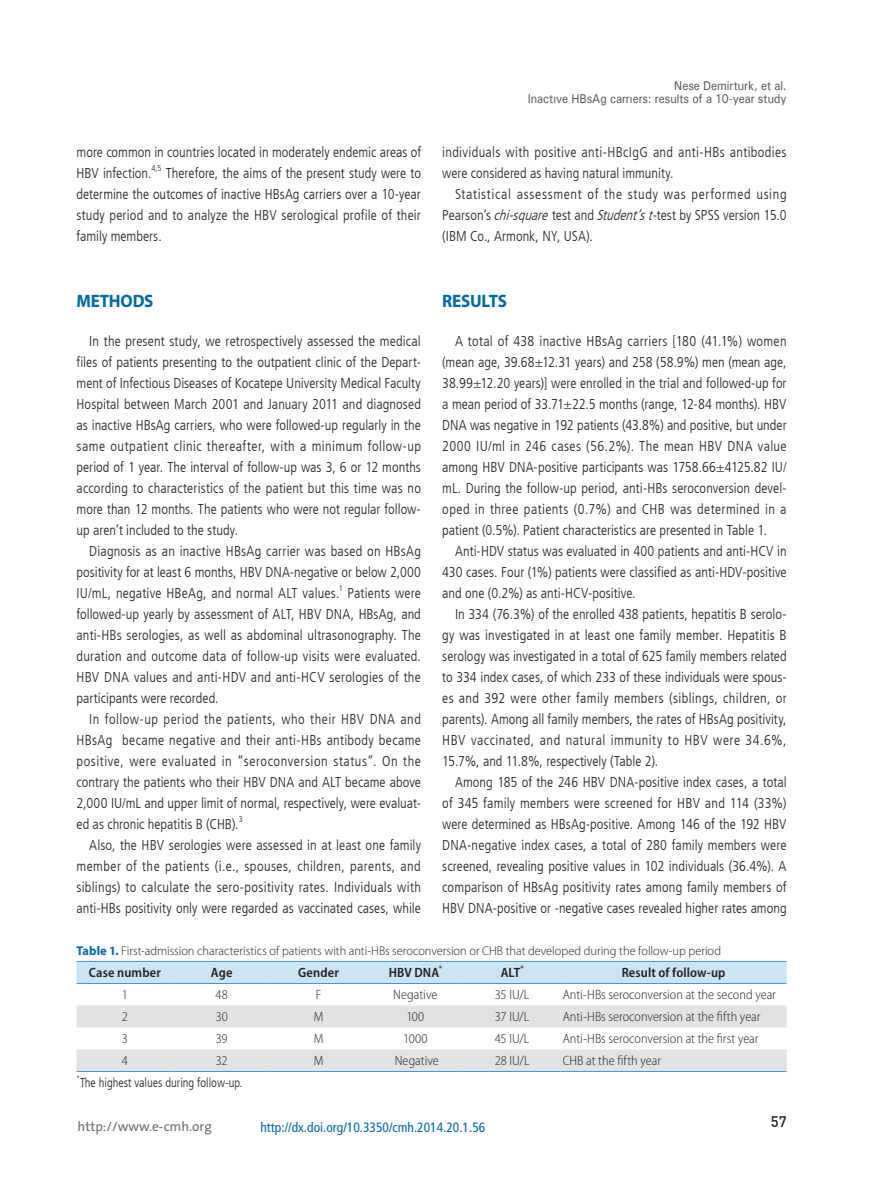
<style>
.page{position:relative;width:893px;height:1191px;background:#fff}
.page>*{position:absolute;margin:0;border:0;box-sizing:border-box;transform-origin:0 0}
.파랑제목-s{font:700 18px "Myriad Pro";letter-spacing:-.01em;color:#0168a1;scale:.95 1}
.t1{font:15px "Dinmed";color:#231f20}
.본문_영문_-s{font:300 condensed 14.25px/21px "Frutiger LT";letter-spacing:.005em;color:#231f20;text-align:justify}
.표내용-s{font:300 semi-condensed 13.5px "Myriad Pro";color:#231f20}
.표머리-s{font:600 semi-condensed 13.5px "Myriad Pro";letter-spacing:.01em;color:#231f20}
.t2{font:condensed 13.5px "Frutiger LT";color:#0168a1}
.t3{font:13.5px "The Sans";color:#6c6d70}
.표와그림제목-s{font:300 12.75px "Myriad Pro";letter-spacing:-.005em;color:#231f20}
.본문_영문_-s-2{font:500 12.75px "Univers";color:#57585a;scale:.88 1}
.표설명-s{font:300 condensed 12.75px "Frutiger LT";color:#231f20}
.본문_영문_-s-3{font:300 condensed 8.25px "Frutiger LT";color:#231f20}
.표머리-s-2{font:600 semi-condensed 7.8px "Myriad Pro";color:#231f20}
.표설명-s-2{font:300 condensed 7.5px "Frutiger LT";color:#231f20}
.s1{font-style:italic}
.s2{font-weight:700;color:#0168a1}
</style>
<div class="page">
<div style="left:77px;top:962px;width:710px;height:21px;background:#cbe5f7"></div>
<svg style="left:77px;top:1005px;width:710px;height:66px;fill:#e1e2e4"></svg>
<hr style="left:77px;top:961px;width:96px;height:1px;background:#4895d0">
<hr style="left:173px;top:961px;width:97px;height:1px;background:#4895d0">
<hr style="left:270px;top:961px;width:97px;height:1px;background:#4895d0">
<hr style="left:367px;top:961px;width:97px;height:1px;background:#4895d0">
<hr style="left:464px;top:961px;width:97px;height:1px;background:#4895d0">
<hr style="left:561px;top:961px;width:226px;height:1px;background:#4895d0">
<hr style="left:77px;top:1071px;width:96px;height:1px;background:#4895d0">
<hr style="left:173px;top:1071px;width:97px;height:1px;background:#4895d0">
<hr style="left:270px;top:1071px;width:97px;height:1px;background:#4895d0">
<hr style="left:367px;top:1071px;width:97px;height:1px;background:#4895d0">
<hr style="left:464px;top:1071px;width:97px;height:1px;background:#4895d0">
<hr style="left:561px;top:1071px;width:226px;height:1px;background:#4895d0">
<hr style="left:77px;top:983px;width:96px;height:1px;background:#4895d0">
<hr style="left:173px;top:983px;width:97px;height:1px;background:#4895d0">
<hr style="left:270px;top:983px;width:97px;height:1px;background:#4895d0">
<hr style="left:367px;top:983px;width:97px;height:1px;background:#4895d0">
<hr style="left:464px;top:983px;width:97px;height:1px;background:#4895d0">
<hr style="left:561px;top:983px;width:226px;height:1px;background:#4895d0">
<p class="본문_영문_-s" style="left:77px;top:141px;width:346px">more common in countries located in moderately endemic areas of<br>HBV infection.</p>
<p class="본문_영문_-s-3" style="left:151px;top:163px;width:12px">4,5</p>
<p class="본문_영문_-s" style="left:77px;top:162px;width:346px;text-indent:89px">Therefore, the aims of the present study were to determine the outcomes of inactive HBsAg carriers over a 10-year study period and to analyze the HBV serological profile of their family members.</p>
<p class="본문_영문_-s-2" style="left:674px;top:77px;width:129px">Nese Demirturk, et al.</p>
<p class="본문_영문_-s-2" style="left:528px;top:91px;width:296px">Inactıve HBsAg carrıers: results of a 10-year study</p>
<p class="본문_영문_-s" style="left:442px;top:141px;width:346px">individuals with positive anti-HBcIgG and anti-HBs antibodies were considered as having natural immunity.</p>
<p class="본문_영문_-s" style="left:442px;top:183px;width:346px;text-indent:13px">Statistical assessment of the study was performed using Pearson’s <span class="s1">chi-square</span> test and <span class="s1">Student’st</span>-test by SPSS version 15.0 (IBM Co., Armonk, NY, USA).</p>
<p class="파랑제목-s" style="left:77px;top:289px;width:82px">METHODS</p>
<p class="본문_영문_-s" style="left:77px;top:330px;width:346px;text-indent:13px">In the present study, we retrospectively assessed the medical files of patients presenting to the outpatient clinic of the Depart&shy;ment of Infectious Diseases of Kocatepe University Medical Faculty Hospital between March 2001 and January 2011 and diagnosed as inactive HBsAg carriers, who were followed-up regularly in the same outpatient clinic thereafter, with a minimum follow-up period of 1 year. The interval of follow-up was 3, 6 or 12 months according to characteristics of the patient but this time was no more than 12 months. The patients who were not regular follow&shy;up aren’t included to the study.</p>
<p class="본문_영문_-s" style="left:77px;top:540px;width:346px;text-indent:13px">Diagnosis as an inactive HBsAg carrier was based on HBsAg positivity for at least 6 months, HBV DNA-negative or below 2,000<br>IU/mL, negative HBeAg, and normal ALT values.</p>
<p class="파랑제목-s" style="left:442px;top:289px;width:70px">RESULTS</p>
<p class="본문_영문_-s" style="left:442px;top:330px;width:346px;text-indent:13px">A total of 438 inactive HBsAg carriers [180 (41.1%) women (mean age, 39.68±12.31 years) and 258 (58.9%) men (mean age, 38.99±12.20 years)] were enrolled in the trial and followed-up for a mean period of 33.71±22.5 months (range, 12-84 months). HBV DNA was negative in 192 patients (43.8%) and positive, but under 2000 IU/ml in 246 cases (56.2%). The mean HBV DNA value among HBV DNA-positive participants was 1758.66±4125.82 IU/ mL. During the follow-up period, anti-HBs seroconversion devel&shy;oped in three patients (0.7%) and CHB was determined in a patient (0.5%). Patient characteristics are presented in Table 1.</p>
<p class="본문_영문_-s" style="left:442px;top:540px;width:346px;text-indent:13px">Anti-HDV status was evaluated in 400 patients and anti-HCV in 430 cases. Four (1%) patients were classified as anti-HDV-positive and one (0.2%) as anti-HCV-positive.</p>
<p class="본문_영문_-s" style="left:442px;top:603px;width:346px;text-indent:13px">In 334 (76.3%) of the enrolled 438 patients, hepatitis B serolo&shy;gy was investigated in at least one family member. Hepatitis B serology was investigated in a total of 625 family members related to 334 index cases, of which 233 of these individuals were spous&shy;es and 392 were other family members (siblings, children, or parents). Among all family members, the rates of HBsAg positivity, HBV vaccinated, and natural immunity to HBV were 34.6%, 15.7%, and 11.8%, respectively (Table 2).</p>
<p class="본문_영문_-s" style="left:442px;top:771px;width:346px;text-indent:13px">Among 185 of the 246 HBV DNA-positive index cases, a total of 345 family members were screened for HBV and 114 (33%) were determined as HBsAg-positive. Among 146 of the 192 HBV DNA-negative index cases, a total of 280 family members were screened, revealing positive values in 102 individuals (36.4%). A comparison of HBsAg positivity rates among family members of HBV DNA-positive or -negative cases revealed higher rates among</p>
<p class="표와그림제목-s" style="left:77px;top:943px;width:646px"><span class="s2">Table 1.</span> First-admission characteristics of patients with anti-HBs seroconversion or CHB that developed during the follow-up period</p>
<p class="표머리-s" style="left:89px;top:964px;width:73px">Case number</p>
<p class="표머리-s" style="left:211px;top:964px;width:23px">Age</p>
<p class="표머리-s" style="left:298px;top:964px;width:42px">Gender</p>
<p class="표머리-s" style="left:389px;top:964px;width:52px">HBV DNA</p>
<p class="본문_영문_-s-3" style="left:339px;top:583px;width:5px">1</p>
<p class="본문_영문_-s" style="left:77px;top:582px;width:346px;text-indent:271px">Patients were followed-up yearly by assessment of ALT, HBV DNA, HBsAg, and anti-HBs serologies, as well as abdominal ultrasonography. The duration and outcome data of follow-up visits were evaluated.<br>HBV DNA values and anti-HDV and anti-HCV serologies of the participants were recorded.</p>
<p class="본문_영문_-s" style="left:77px;top:708px;width:346px;text-indent:13px">In follow-up period the patients, who their HBV DNA and HBsAg became negative and their anti-HBs antibody became positive, were evaluated in “seroconversion status”. On the contrary the patients who their HBV DNA and ALT became above 2,000 IU/mL and upper limit of normal, respectively, were evaluat&shy;ed as chronic hepatitis B (CHB).</p>
<p class="본문_영문_-s-3" style="left:239px;top:814px;width:5px">3</p>
<p class="본문_영문_-s" style="left:77px;top:834px;width:346px;text-indent:13px">Also, the HBV serologies were assessed in at least one family member of the patients (i.e., spouses, children, parents, and siblings) to calculate the sero-positivity rates. Individuals with anti-HBs positivity only were regarded as vaccinated cases, while</p>
<p class="표머리-s-2" style="left:439px;top:963px;width:5px">*</p>
<p class="표머리-s-2" style="left:520px;top:963px;width:5px">*</p>
<p class="표머리-s" style="left:622px;top:964px;width:105px">Result of follow-up</p>
<p class="표머리-s" style="left:501px;top:964px;width:21px">ALT</p>
<p class="표내용-s" style="left:122px;top:986px;width:8px">1</p>
<p class="표내용-s" style="left:216px;top:986px;width:14px">48</p>
<p class="표내용-s" style="left:316px;top:986px;width:7px">F</p>
<p class="표내용-s" style="left:393px;top:986px;width:46px">Negative</p>
<p class="표내용-s" style="left:495px;top:986px;width:36px">35 IU/L</p>
<p class="표내용-s" style="left:563px;top:986px;width:215px">Anti-HBs seroconversion at the second year</p>
<p class="표내용-s" style="left:122px;top:1008px;width:8px">2</p>
<p class="표내용-s" style="left:216px;top:1008px;width:14px">30</p>
<p class="표내용-s" style="left:314px;top:1008px;width:11px">M</p>
<p class="표내용-s" style="left:406px;top:1008px;width:19px">100</p>
<p class="표내용-s" style="left:495px;top:1008px;width:36px">37 IU/L</p>
<p class="표내용-s" style="left:563px;top:1008px;width:199px">Anti-HBs seroconversion at the fifth year</p>
<p class="표내용-s" style="left:122px;top:1030px;width:8px">3</p>
<p class="표내용-s" style="left:216px;top:1030px;width:13px">39</p>
<p class="표내용-s" style="left:314px;top:1030px;width:11px">M</p>
<p class="표내용-s" style="left:403px;top:1030px;width:26px">1000</p>
<p class="표내용-s" style="left:495px;top:1030px;width:36px">45 IU/L</p>
<p class="표내용-s" style="left:563px;top:1030px;width:197px">Anti-HBs seroconversion at the first year</p>
<p class="표내용-s" style="left:122px;top:1052px;width:8px">4</p>
<p class="표내용-s" style="left:216px;top:1052px;width:13px">32</p>
<p class="표내용-s" style="left:314px;top:1052px;width:11px">M</p>
<p class="표내용-s" style="left:395px;top:1052px;width:46px">Negative</p>
<p class="표내용-s" style="left:495px;top:1052px;width:36px">28 IU/L</p>
<p class="표내용-s" style="left:563px;top:1052px;width:100px">CHB at the fifth year</p>
<p class="표설명-s-2" style="left:77px;top:1074px;width:5px">*</p>
<p class="표설명-s" style="left:80px;top:1075px;width:164px">The highest values during follow-up.</p>
<p class="t3" style="left:78px;top:1115px;width:136px">http://www.e-cmh.org</p>
<p class="t2" style="left:260px;top:1119px;width:226px">http://dx.doi.org/10.3350/cmh.2014.20.1.56</p>
<p class="t1" style="left:771px;top:1112px;width:17px">57</p>
</div>
